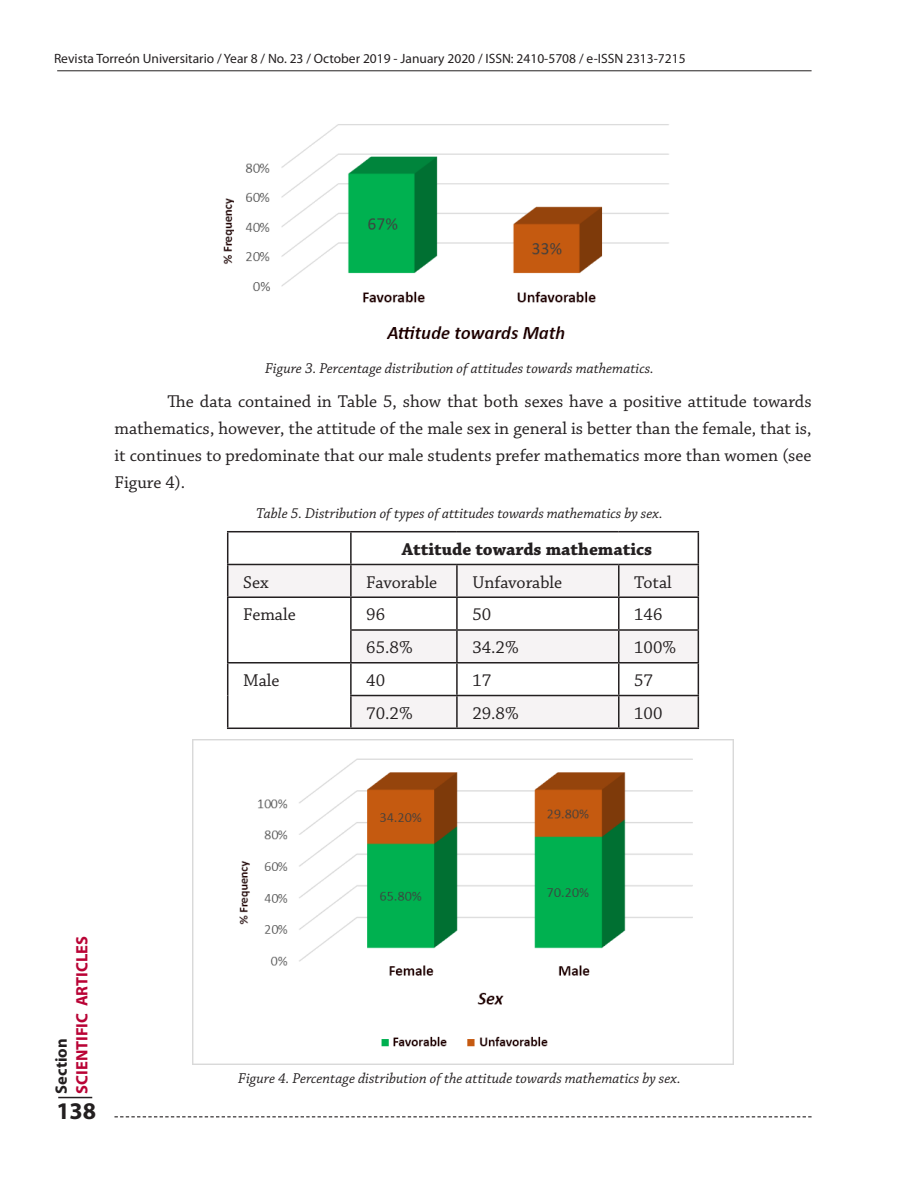
<style>
.page{position:relative;width:918px;height:1188px;background:#fff}
.page>*{position:absolute;margin:0;border:0;box-sizing:border-box;transform-origin:0 0}
.t1{font:700 24px "Myriad Pro";color:#231f20}
.Parrafo{font:18px/27px "Chaparral Pro";color:#231f20;text-align:justify}
.TablasTexto{font:18px "Chaparral Pro";color:#231f20}
.TablasTitulos{font:700 18px "Chaparral Pro";color:#231f20}
.t2{font:700 16.5px "Myriad Pro";color:#b90335}
.t3{font:700 16.5px "Myriad Pro";color:#231f20}
.PieTbsFgs{font:italic 15px "Chaparral Pro";color:#231f20}
.PieTbls{font:italic 15px "Chaparral Pro";color:#231f20}
.t4{font:13.5px "Myriad Pro";color:#231f20}
</style>
<div class="page">
<img style="left:223px;top:124px;width:446px;height:215px">
<svg style="left:228px;top:565px;width:470px;height:163px;fill:#f6f3f4"></svg>
<hr style="left:227px;top:531px;width:124px;height:1px;background:#231f20">
<hr style="left:227px;top:532px;width:1px;height:32px;background:#231f20">
<hr style="left:351px;top:531px;width:106px;height:1px;background:#231f20">
<hr style="left:350px;top:532px;width:2px;height:32px;background:#231f20">
<hr style="left:457px;top:531px;width:162px;height:1px;background:#231f20">
<hr style="left:619px;top:531px;width:80px;height:1px;background:#231f20">
<hr style="left:698px;top:532px;width:1px;height:32px;background:#231f20">
<hr style="left:227px;top:564px;width:124px;height:1px;background:#231f20">
<hr style="left:227px;top:565px;width:1px;height:31px;background:#231f20">
<hr style="left:350px;top:565px;width:2px;height:31px;background:#231f20">
<hr style="left:456px;top:565px;width:2px;height:31px;background:#231f20">
<hr style="left:618px;top:565px;width:2px;height:31px;background:#231f20">
<hr style="left:698px;top:565px;width:1px;height:31px;background:#231f20">
<hr style="left:227px;top:596px;width:124px;height:2px;background:#231f20">
<hr style="left:227px;top:598px;width:1px;height:32px;background:#231f20">
<hr style="left:351px;top:596px;width:106px;height:2px;background:#231f20">
<hr style="left:350px;top:598px;width:2px;height:31px;background:#231f20">
<hr style="left:457px;top:596px;width:162px;height:2px;background:#231f20">
<hr style="left:456px;top:598px;width:2px;height:31px;background:#231f20">
<hr style="left:619px;top:596px;width:80px;height:2px;background:#231f20">
<hr style="left:618px;top:598px;width:2px;height:31px;background:#231f20">
<hr style="left:698px;top:598px;width:1px;height:31px;background:#231f20">
<hr style="left:227px;top:630px;width:1px;height:32px;background:#231f20">
<hr style="left:350px;top:629px;width:107px;height:2px;background:#231f20">
<hr style="left:350px;top:631px;width:2px;height:31px;background:#231f20">
<hr style="left:457px;top:629px;width:162px;height:2px;background:#231f20">
<hr style="left:456px;top:631px;width:2px;height:31px;background:#231f20">
<hr style="left:619px;top:629px;width:80px;height:2px;background:#231f20">
<hr style="left:618px;top:631px;width:2px;height:31px;background:#231f20">
<hr style="left:698px;top:631px;width:1px;height:31px;background:#231f20">
<hr style="left:227px;top:662px;width:124px;height:2px;background:#231f20">
<hr style="left:227px;top:664px;width:1px;height:32px;background:#231f20">
<hr style="left:351px;top:662px;width:106px;height:2px;background:#231f20">
<hr style="left:350px;top:664px;width:2px;height:31px;background:#231f20">
<hr style="left:457px;top:662px;width:162px;height:2px;background:#231f20">
<hr style="left:456px;top:664px;width:2px;height:31px;background:#231f20">
<hr style="left:619px;top:662px;width:80px;height:2px;background:#231f20">
<hr style="left:618px;top:664px;width:2px;height:31px;background:#231f20">
<hr style="left:698px;top:664px;width:1px;height:31px;background:#231f20">
<hr style="left:227px;top:696px;width:1px;height:32px;background:#231f20">
<hr style="left:350px;top:695px;width:107px;height:1px;background:#231f20">
<hr style="left:350px;top:696px;width:2px;height:32px;background:#231f20">
<hr style="left:457px;top:695px;width:162px;height:1px;background:#231f20">
<hr style="left:456px;top:696px;width:2px;height:32px;background:#231f20">
<hr style="left:619px;top:695px;width:80px;height:1px;background:#231f20">
<hr style="left:618px;top:696px;width:2px;height:32px;background:#231f20">
<hr style="left:698px;top:696px;width:1px;height:32px;background:#231f20">
<hr style="left:351px;top:564px;width:106px;height:1px;background:#231f20">
<hr style="left:457px;top:564px;width:162px;height:1px;background:#231f20">
<hr style="left:619px;top:564px;width:80px;height:1px;background:#231f20">
<hr style="left:227px;top:728px;width:124px;height:1px;background:#231f20">
<hr style="left:351px;top:728px;width:106px;height:1px;background:#231f20">
<hr style="left:457px;top:728px;width:162px;height:1px;background:#231f20">
<hr style="left:619px;top:728px;width:80px;height:1px;background:#231f20">
<img style="left:192px;top:739px;width:542px;height:326px">
<hr style="left:57px;top:70px;width:755px;height:1px;background:#231f20">
<hr style="left:58px;top:1097px;width:34px;height:1px;background:#231f20">
<svg style="left:114px;top:1116px;width:698px;height:1px"></svg>
<p class="t4" style="left:54px;top:50px;width:633px">Revista Torreón Universitario / Year 8 / No. 23 / October 2019 - January 2020 / ISSN: 2410-5708 / e-ISSN 2313-7215</p>
<p class="PieTbsFgs" style="left:265px;top:360px;width:390px">Figure 3. Percentage distribution of attitudes towards mathematics.</p>
<p class="Parrafo" style="left:114px;top:389px;width:699px;text-indent:53px">The data contained in Table 5, show that both sexes have a positive attitude towards mathematics, however, the attitude of the male sex in general is better than the female, that is, it continues to predominate that our male students prefer mathematics more than women (see Figure 4).</p>
<p class="PieTbls" style="left:256px;top:505px;width:408px">Table 5. Distribution of types of attitudes towards mathematics by sex.</p>
<p class="TablasTitulos" style="left:402px;top:538px;width:252px">Attitude towards mathematics</p>
<p class="TablasTexto" style="left:243px;top:572px;width:27px">Sex</p>
<p class="TablasTexto" style="left:366px;top:572px;width:73px">Favorable</p>
<p class="TablasTexto" style="left:472px;top:572px;width:91px">Unfavorable</p>
<p class="TablasTexto" style="left:634px;top:572px;width:39px">Total</p>
<p class="TablasTexto" style="left:243px;top:605px;width:54px">Female</p>
<p class="TablasTexto" style="left:366px;top:605px;width:20px">96</p>
<p class="TablasTexto" style="left:472px;top:605px;width:20px">50</p>
<p class="TablasTexto" style="left:634px;top:605px;width:30px">146</p>
<p class="TablasTexto" style="left:366px;top:637px;width:48px">65.8%</p>
<p class="TablasTexto" style="left:472px;top:637px;width:48px">34.2%</p>
<p class="TablasTexto" style="left:634px;top:637px;width:43px">100%</p>
<p class="TablasTexto" style="left:243px;top:670px;width:38px">Male</p>
<p class="TablasTexto" style="left:366px;top:670px;width:20px">40</p>
<p class="TablasTexto" style="left:472px;top:670px;width:20px">17</p>
<p class="TablasTexto" style="left:634px;top:670px;width:20px">57</p>
<p class="TablasTexto" style="left:366px;top:703px;width:48px">70.2%</p>
<p class="TablasTexto" style="left:472px;top:703px;width:48px">29.8%</p>
<p class="TablasTexto" style="left:634px;top:703px;width:30px">100</p>
<p class="t2" style="left:71px;top:1094px;width:159px;rotate:-90deg">SCIENTIFIC ARTICLES</p>
<h1 class="t1" style="left:56px;top:1095px;width:41px">138</h1>
<p class="t3" style="left:50px;top:1094px;width:57px;rotate:-90deg">Section</p>
<p class="PieTbsFgs" style="left:238px;top:1070px;width:444px">Figure 4. Percentage distribution of the attitude towards mathematics by sex.</p>
</div>
